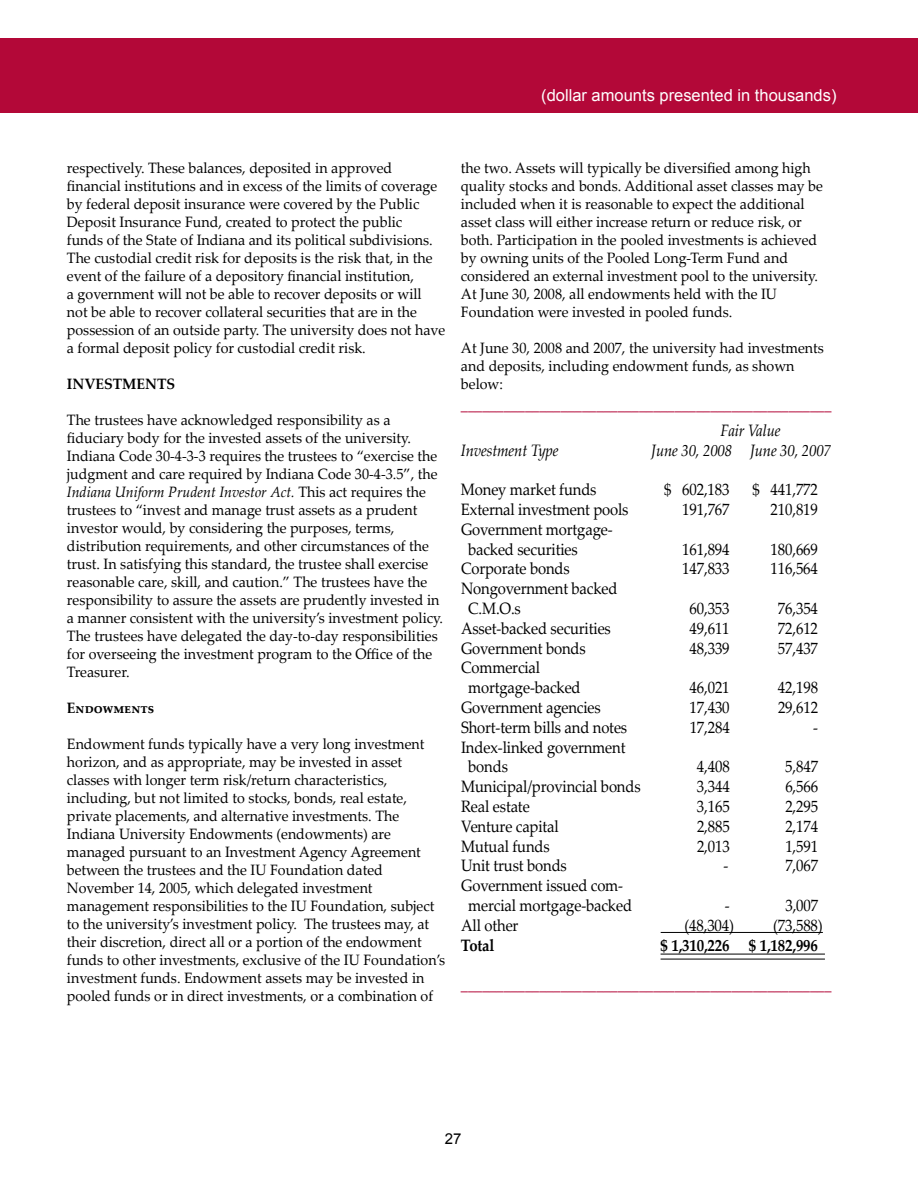
<style>
.page{position:relative;width:918px;height:1188px;background:#fff}
.page>*{position:absolute;margin:0;border:0;box-sizing:border-box;transform-origin:0 0}
.t1{font:16.5px/19.8px "Palatino Linotype";letter-spacing:-.01em;color:#000;scale:.9 1}
.t2{font:italic 16.5px "Palatino Linotype";letter-spacing:-.01em;color:#000;scale:.9 1}
.t3{font:16.5px "Arial";color:#fff}
.t4{font:700 16.5px "Palatino Linotype";letter-spacing:-.01em;color:#000;scale:.9 1}
.t5{font:15px/18px "Palatino Linotype";color:#000;scale:.95 1}
.t6{font:700 15px "Palatino Linotype";color:#b30838;scale:.95 1}
.t7{font:700 15px "Palatino Linotype";color:#000;scale:.95 1}
.t8{font:15px "Arial";color:#000}
.s1{font-style:italic}
</style>
<div class="page">
<div style="left:0;top:38px;width:918px;height:74px;background:#b30838"></div>
<hr style="left:661px;top:932px;width:162px;height:1px;background:#000">
<hr style="left:661px;top:954px;width:164px;height:1px;background:#000">
<hr style="left:661px;top:959px;width:164px;height:1px;background:#000">
<p class="t3" style="left:541px;top:84px;width:297px">(dollar amounts presented in thousands)</p>
<p class="t5" style="left:67px;top:158px;width:400px">respectively. These balances, deposited in approved financial institutions and in excess of the limits of coverage by federal deposit insurance were covered by the Public Deposit Insurance Fund, created to protect the public<br>funds of the State of Indiana and its political subdivisions.<br>The custodial credit risk for deposits is the risk that, in the event of the failure of a depository financial institution,<br>a government will not be able to recover deposits or will not be able to recover collateral securities that are in the possession of an outside party. The university does not have a formal deposit policy for custodial credit risk.</p>
<p class="t7" style="left:67px;top:373px;width:116px">INVESTMENTS</p>
<p class="t5" style="left:67px;top:410px;width:397px">The trustees have acknowledged responsibility as a fiduciary body for the invested assets of the university.<br>Indiana Code 30-4-3-3 requires the trustees to “exercise the judgment and care required by Indiana Code 30-4-3.5”, the <span class="s1">Indiana Uniform Prudent Investor Act.</span> This act requires the trustees to “invest and manage trust assets as a prudent investor would, by considering the purposes, terms, distribution requirements, and other circumstances of the trust. In satisfying this standard, the trustee shall exercise reasonable care, skill, and caution.” The trustees have the responsibility to assure the assets are prudently invested in a manner consistent with the university’s investment policy.<br>The trustees have delegated the day-to-day responsibilities for overseeing the investment program to the Office of the Treasurer.</p>
<p class="t7" style="left:67px;top:697px;width:94px">Endowments</p>
<p class="t5" style="left:67px;top:734px;width:400px">Endowment funds typically have a very long investment horizon, and as appropriate, may be invested in asset classes with longer term risk/return characteristics, including, but not limited to stocks, bonds, real estate, private placements, and alternative investments. The Indiana University Endowments (endowments) are managed pursuant to an Investment Agency Agreement between the trustees and the IU Foundation dated November 14, 2005, which delegated investment management responsibilities to the IU Foundation, subject to the university’s investment policy. The trustees may, at their discretion, direct all or a portion of the endowment funds to other investments, exclusive of the IU Foundation’s investment funds. Endowment assets may be invested in pooled funds or in direct investments, or a combination of</p>
<p class="t5" style="left:461px;top:158px;width:383px">the two. Assets will typically be diversified among high quality stocks and bonds. Additional asset classes may be included when it is reasonable to expect the additional asset class will either increase return or reduce risk, or both. Participation in the pooled investments is achieved by owning units of the Pooled Long-Term Fund and considered an external investment pool to the university.<br>At June 30, 2008, all endowments held with the IU Foundation were invested in pooled funds.</p>
<p class="t5" style="left:461px;top:338px;width:383px">At June 30, 2008 and 2007, the university had investments and deposits, including endowment funds, as shown below:</p>
<p class="t6" style="left:461px;top:394px;width:391px">____________________________________________________</p>
<p class="t2" style="left:720px;top:418px;width:68px">Fair Value</p>
<p class="t2" style="left:461px;top:438px;width:110px">Investment Type</p>
<p class="t2" style="left:651px;top:438px;width:201px">June 30, 2008 June 30, 2007</p>
<p class="t1" style="left:461px;top:479px;width:152px">Money market funds</p>
<p class="t1" style="left:664px;top:479px;width:74px">$ 602,183</p>
<p class="t1" style="left:753px;top:479px;width:74px">$ 441,772</p>
<p class="t1" style="left:461px;top:499px;width:188px">External investment pools</p>
<p class="t1" style="left:682px;top:499px;width:54px">191,767</p>
<p class="t1" style="left:771px;top:499px;width:54px">210,819</p>
<p class="t1" style="left:468px;top:519px;width:162px;text-indent:-7px">Government mortgage&shy;backed securities</p>
<p class="t1" style="left:682px;top:538px;width:54px">161,894</p>
<p class="t1" style="left:771px;top:538px;width:54px">180,669</p>
<p class="t1" style="left:461px;top:558px;width:122px">Corporate bonds</p>
<p class="t1" style="left:682px;top:558px;width:54px">147,833</p>
<p class="t1" style="left:771px;top:558px;width:54px">116,564</p>
<p class="t1" style="left:468px;top:578px;width:167px;text-indent:-7px">Nongovernment backed<br>C.M.O.s</p>
<p class="t1" style="left:690px;top:598px;width:46px">60,353</p>
<p class="t1" style="left:778px;top:598px;width:46px">76,354</p>
<p class="t1" style="left:461px;top:618px;width:168px">Asset-backed securities</p>
<p class="t1" style="left:690px;top:618px;width:46px">49,611</p>
<p class="t1" style="left:778px;top:618px;width:46px">72,612</p>
<p class="t1" style="left:461px;top:637px;width:140px">Government bonds</p>
<p class="t1" style="left:690px;top:637px;width:46px">48,339</p>
<p class="t1" style="left:778px;top:637px;width:46px">57,437</p>
<p class="t1" style="left:468px;top:657px;width:127px;text-indent:-7px">Commercial mortgage-backed</p>
<p class="t1" style="left:690px;top:677px;width:46px">46,021</p>
<p class="t1" style="left:778px;top:677px;width:46px">42,198</p>
<p class="t1" style="left:461px;top:697px;width:157px">Government agencies</p>
<p class="t1" style="left:690px;top:697px;width:46px">17,430</p>
<p class="t1" style="left:778px;top:697px;width:46px">29,612</p>
<p class="t1" style="left:461px;top:717px;width:186px">Short-term bills and notes</p>
<p class="t1" style="left:690px;top:717px;width:46px">17,284</p>
<p class="t1" style="left:813px;top:717px;width:7px">-</p>
<p class="t1" style="left:468px;top:736px;width:176px;text-indent:-7px">Index-linked government bonds</p>
<p class="t1" style="left:697px;top:756px;width:38px">4,408</p>
<p class="t1" style="left:785px;top:756px;width:38px">5,847</p>
<p class="t1" style="left:461px;top:776px;width:201px">Municipal/provincial bonds</p>
<p class="t1" style="left:697px;top:776px;width:38px">3,344</p>
<p class="t1" style="left:785px;top:776px;width:38px">6,566</p>
<p class="t1" style="left:461px;top:796px;width:78px">Real estate</p>
<p class="t1" style="left:697px;top:796px;width:38px">3,165</p>
<p class="t1" style="left:785px;top:796px;width:38px">2,295</p>
<p class="t1" style="left:461px;top:816px;width:110px">Venture capital</p>
<p class="t1" style="left:697px;top:816px;width:38px">2,885</p>
<p class="t1" style="left:785px;top:816px;width:38px">2,174</p>
<p class="t1" style="left:461px;top:835px;width:100px">Mutual funds</p>
<p class="t1" style="left:697px;top:835px;width:38px">2,013</p>
<p class="t1" style="left:785px;top:835px;width:38px">1,591</p>
<p class="t1" style="left:461px;top:855px;width:119px">Unit trust bonds</p>
<p class="t1" style="left:724px;top:855px;width:7px">-</p>
<p class="t1" style="left:785px;top:855px;width:38px">7,067</p>
<p class="t1" style="left:461px;top:875px;width:191px;text-align:center">Government issued com&shy;mercial mortgage-backed</p>
<p class="t1" style="left:725px;top:895px;width:7px">-</p>
<p class="t1" style="left:785px;top:895px;width:38px">3,007</p>
<p class="t1" style="left:461px;top:915px;width:65px">All other</p>
<p class="t1" style="left:684px;top:915px;width:57px">(48,304)</p>
<p class="t1" style="left:773px;top:915px;width:57px">(73,588)</p>
<p class="t4" style="left:461px;top:933px;width:39px">Total</p>
<p class="t4" style="left:661px;top:933px;width:176px">$ 1,310,226 $ 1,182,996</p>
<p class="t6" style="left:461px;top:974px;width:391px">____________________________________________________</p>
<p class="t8" style="left:445px;top:1129px;width:18px">27</p>
</div>
